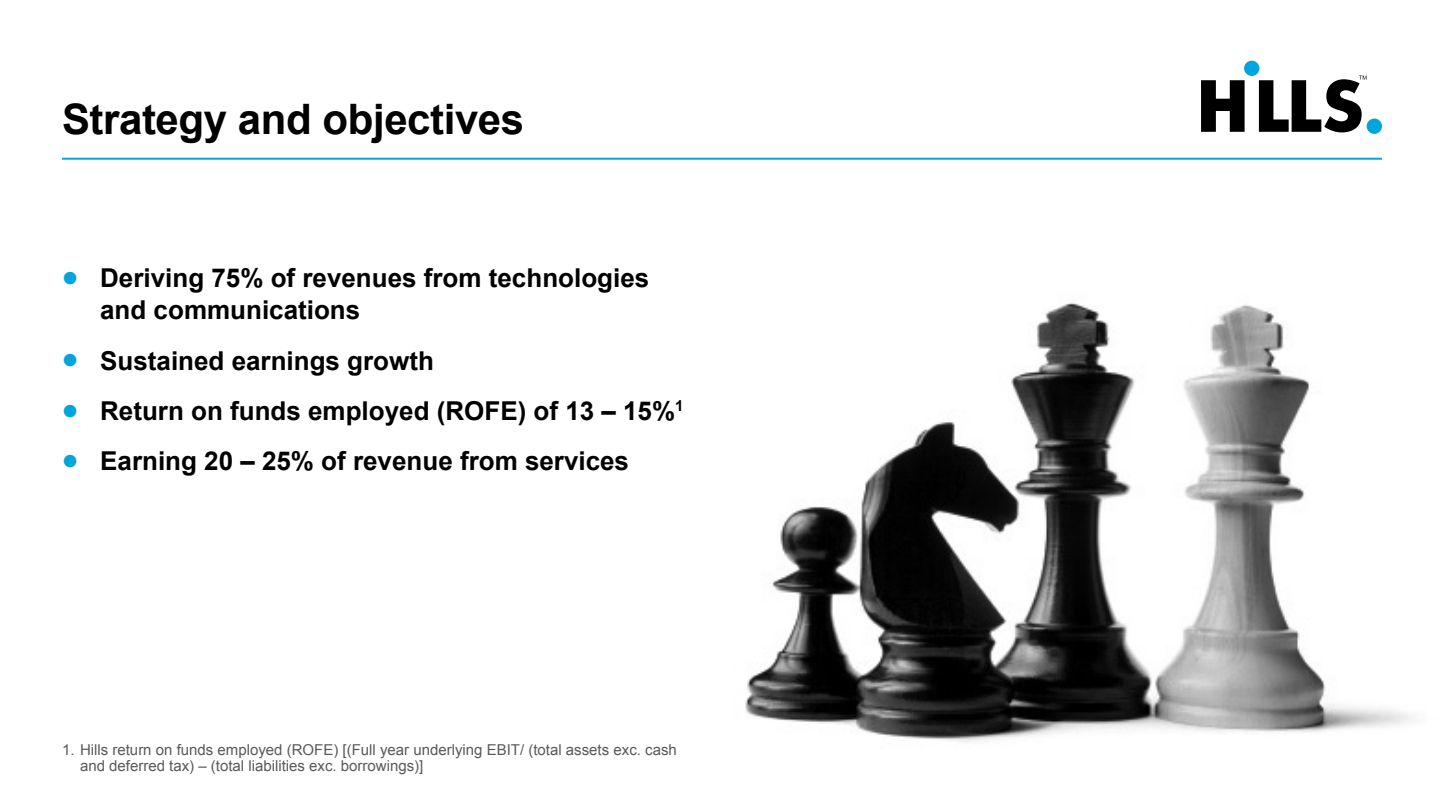
<style>
.page{position:relative;width:1444px;height:812px;background:#fff}
.page>*{position:absolute;margin:0;border:0;box-sizing:border-box;transform-origin:0 0}
.t1{font:700 42px "Arial";letter-spacing:-.01em;color:#000}
.t2{font:700 26px/32px "Arial";color:#000}
.t3{font:15px/16px "Arial";color:#58595b}
.s1{color:#00a5de}
</style>
<div class="page">
<img style="left:745px;top:302px;width:670px;height:440px">
<hr style="left:62px;top:158px;width:1320px;height:2px;background:#00a5de">
<div style="left:1244px;top:61px;width:15px;height:15px;background:#00a5de;border-radius:50%"></div>
<div style="left:1367px;top:119px;width:15px;height:15px;background:#00a5de;border-radius:50%"></div>
<svg style="left:1201px;top:80px;width:44px;height:52px"></svg>
<svg style="left:1259px;top:76px;width:108px;height:56px"></svg>
<p class="t1" style="left:62px;top:91px;width:464px">Strategy and objectives</p>
<p class="t2" style="left:100px;top:263px;width:551px;text-indent:-38px"><span class="s1">●</span> Deriving 75% of revenues from technologies and communications</p>
<p class="t2" style="left:62px;top:345px;width:373px"><span class="s1">●</span> Sustained earnings growth</p>
<p class="t2" style="left:62px;top:396px;width:623px"><span class="s1">●</span> Return on funds employed (ROFE) of 13 – 15%<sup>1</sup></p>
<p class="t2" style="left:62px;top:446px;width:569px"><span class="s1">●</span> Earning 20 – 25% of revenue from services</p>
<p class="t3" style="left:80px;top:742px;width:598px;text-indent:-18px">1. Hills return on funds employed (ROFE) [(Full year underlying EBIT/ (total assets exc. cash and deferred tax) – (total liabilities exc. borrowings)]</p>
</div>
